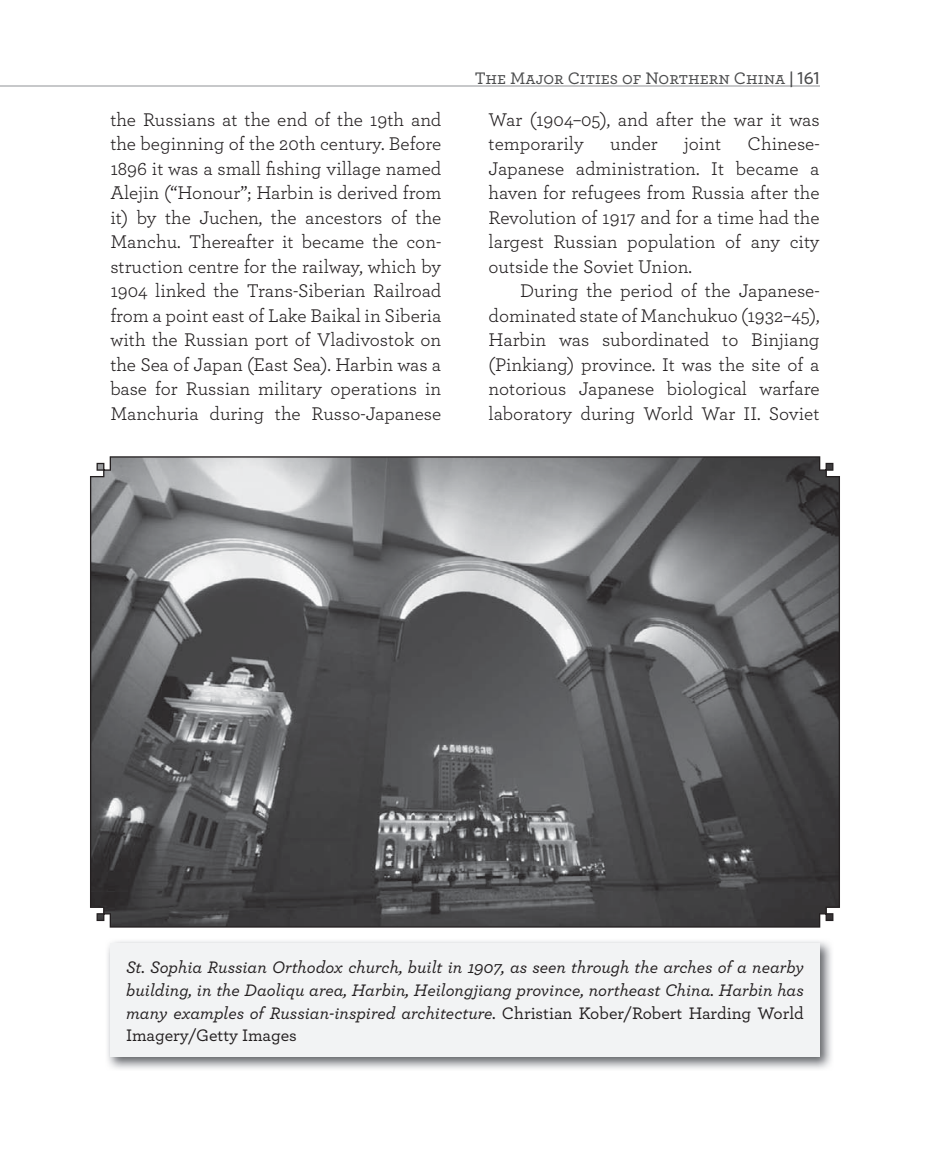
<style>
.page{position:relative;width:930px;height:1166px;background:#fff}
.page>*{position:absolute;margin:0;border:0;box-sizing:border-box;transform-origin:0 0}
.t1{font:19.25px/24.5px "Archer";color:#231f20;text-align:justify}
.t2{font:italic 500 17.5px/22.8px "Archer";color:#231f20;text-align:justify}
.t3{font:500 17.5px "Archer";letter-spacing:-.005em;color:#4b4c4d}
.s1{font-family:"Whitney"}
.s2{font-style:normal}
</style>
<div class="page">
<hr style="left:0;top:85px;width:819px;height:1px;background:#c7c8ca">
<svg style="left:90px;top:456px;width:749px;height:471px;background:#656668"></svg>
<img style="left:107px;top:941px;width:725px;height:128px">
<div style="left:110px;top:943px;width:709px;height:114px;background:#f2f3f4"></div>
<p class="t1" style="left:110px;top:106px;width:332px">the Russians at the end of the 19th and the beginning of the 20th century. Before 1896 it was a small fishing village named Alejin (“Honour”; Harbin is derived from it) by the Juchen, the ancestors of the Manchu. Thereafter it became the con&shy;struction centre for the railway, which by 1904 linked the Trans-Siberian Railroad from a point east of Lake Baikal in Siberia with the Russian port of Vladivostok on the Sea of Japan (East Sea). Harbin was a base for Russian military operations in Manchuria during the Russo-Japanese</p>
<p class="t3" style="left:474px;top:66px;width:346px">The Major Cities of Northern China <span class="s1">| 161</span></p>
<p class="t1" style="left:488px;top:106px;width:332px">War (1904–05), and after the war it was temporarily</p>
<p class="t1" style="left:488px;top:131px;width:332px;text-indent:259px">Chinese-Japanese administration. It became a haven for refugees from Russia after the Revolution of 1917 and for a time had the largest Russian population of any city outside the Soviet Union.</p>
<p class="t1" style="left:488px;top:278px;width:332px;text-indent:31px">During the period of the Japanese&shy;dominated state of Manchukuo (1932–45), Harbin was subordinated to Binjiang (Pinkiang) province. It was the site of a notorious Japanese biological warfare laboratory during World War II. Soviet</p>
<p class="t1" style="left:610px;top:131px;width:49px">under</p>
<p class="t1" style="left:684px;top:131px;width:39px">joint</p>
<p class="t2" style="left:126px;top:954px;width:679px">St. Sophia Russian Orthodox church, built in 1907, as seen through the arches of a nearby building, in the Daoliqu area, Harbin, Heilongjiang province, northeast China. Harbin has many examples of Russian-inspired architecture. <span class="s2">Christian Kober/Robert Harding World Imagery/Getty Images</span></p>
</div>
